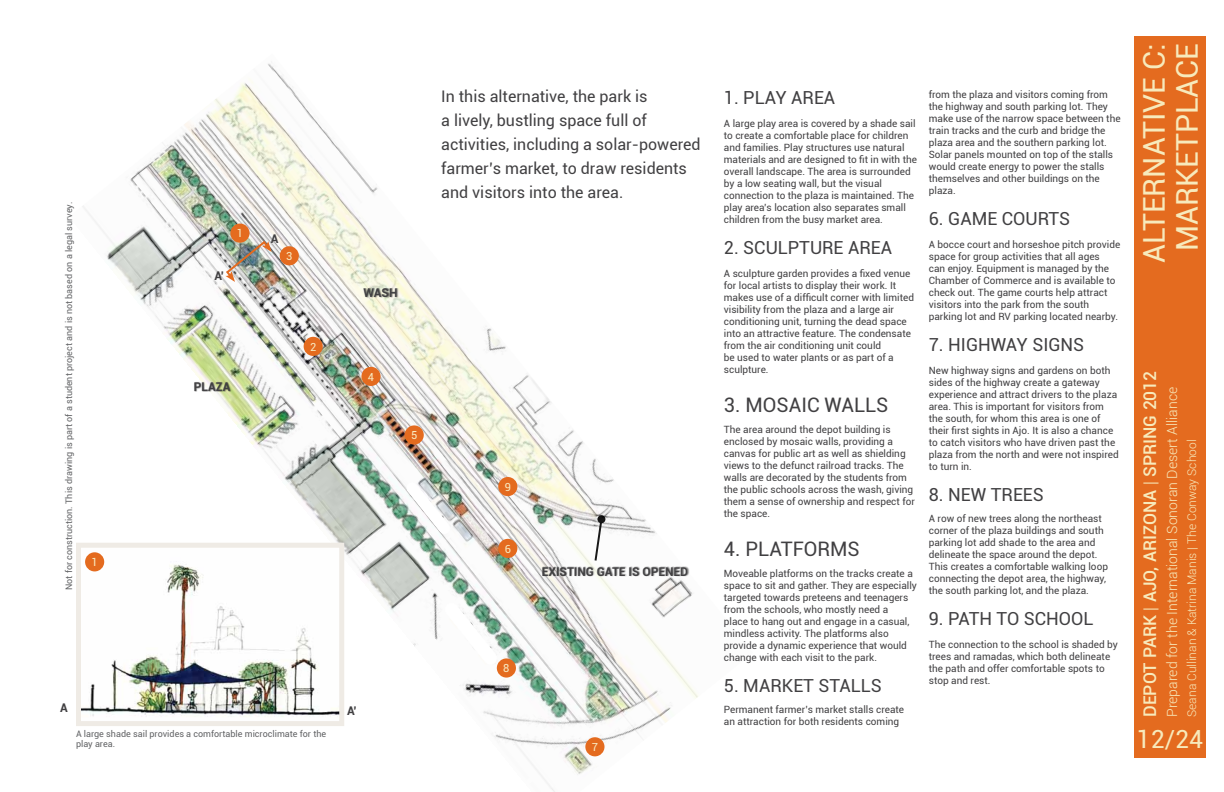
<style>
.page{position:relative;width:1224px;height:792px;background:#fff}
.page>*{position:absolute;margin:0;border:0;box-sizing:border-box;transform-origin:0 0}
.t1{font:30px/33px "Roboto";color:#f7eabc;text-align:center}
.t2{font:25px "Roboto";color:#f7eabc}
.t3{font:20px "Roboto";color:#414042}
.t4{font:18px "Roboto";color:#414042}
.t5{font:500 17.5px "Roboto";color:#f7eabc}
.t6{font:16px/24px "Roboto";color:#414042}
.t7{font:300 14px "Roboto";color:#f7eabc}
.t8{font:300 12px "Roboto";color:#f7eabc}
.t9{font:700 12px "Roboto";color:#414042}
.t10{font:11.1px "Roboto";color:#f8ecc3}
.t11{font:10px/12px "Roboto";color:#414042}
.t12{font:9px/10px "Roboto";color:#636466}
.s1{font-weight:300}
</style>
<div class="page">
<img style="left:82px;top:63px;width:616px;height:729px">
<svg style="left:433px;top:591px;width:76px;height:85px"></svg>
<img style="left:397px;top:473px;width:63px;height:71px">
<div style="left:1134px;top:36px;width:72px;height:721px;background:#e46b1f"></div>
<img style="left:82px;top:549px;width:256px;height:171px">
<div style="left:76px;top:543px;width:268px;height:183px;border:5px solid #efebe5"></div>
<div style="left:280px;top:246px;width:19px;height:19px;background:#e46b1f;border-radius:50%"></div>
<div style="left:230px;top:224px;width:20px;height:19px;background:#e46b1f;border-radius:50%"></div>
<div style="left:304px;top:337px;width:19px;height:19px;background:#e46b1f;border-radius:50%"></div>
<div style="left:361px;top:367px;width:20px;height:19px;background:#e46b1f;border-radius:50%"></div>
<div style="left:405px;top:425px;width:19px;height:20px;background:#e46b1f;border-radius:50%"></div>
<div style="left:498px;top:539px;width:19px;height:19px;background:#e46b1f;border-radius:50%"></div>
<div style="left:497px;top:658px;width:19px;height:20px;background:#e46b1f;border-radius:50%"></div>
<div style="left:585px;top:737px;width:20px;height:19px;background:#e46b1f;border-radius:50%"></div>
<div style="left:85px;top:552px;width:19px;height:19px;background:#e46b1f;border-radius:50%"></div>
<img style="left:224px;top:239px;width:48px;height:43px">
<div style="left:542px;top:567px;width:147px;height:10px;background:#000;opacity:.5"></div>
<svg style="left:594px;top:517px;width:10px;height:45px"></svg>
<svg style="left:597px;top:515px;width:8px;height:8px"></svg>
<div style="left:498px;top:477px;width:19px;height:19px;background:#e46b1f;border-radius:50%"></div>
<div style="left:194px;top:382px;width:38px;height:10px;background:#000;opacity:.5"></div>
<div style="left:363px;top:288px;width:35px;height:11px;background:#000;opacity:.5"></div>
<p class="t12" style="left:63px;top:590px;width:389px;rotate:-90deg">Not for construction. This drawing is part of a student project and is not based on a legal survey.</p>
<p class="t10" style="left:92px;top:554px;width:8px">1</p>
<p class="t9" style="left:215px;top:267px;width:11px">A'</p>
<p class="t10" style="left:237px;top:226px;width:8px">1</p>
<p class="t9" style="left:194px;top:378px;width:37px">PLAZA</p>
<p class="t9" style="left:271px;top:231px;width:8px">A</p>
<p class="t10" style="left:286px;top:248px;width:8px">3</p>
<p class="t10" style="left:310px;top:339px;width:8px">2</p>
<p class="t9" style="left:364px;top:284px;width:19px">WASH</p>
<p class="t10" style="left:368px;top:369px;width:8px">4</p>
<p class="t10" style="left:411px;top:427px;width:8px">5</p>
<p class="t9" style="left:60px;top:700px;width:8px">A</p>
<p class="t9" style="left:347px;top:702px;width:11px">A'</p>
<p class="t12" style="left:76px;top:728px;width:252px">A large shade sail provides a comfortable microclimate for the play area.</p>
<h3 class="t6" style="left:441px;top:84px;width:261px">I n this alternative, the park is<br>a lively, bustling space full of activities, including a solar-powered farmer’s market, to draw residents and visitors into the area.</h3>
<p class="t10" style="left:505px;top:479px;width:8px">9</p>
<p class="t10" style="left:505px;top:541px;width:8px">6</p>
<p class="t9" style="left:542px;top:563px;width:64px">EXISTING GATE</p>
<p class="t9" style="left:629px;top:563px;width:23px">IS OPENED</p>
<p class="t10" style="left:503px;top:660px;width:8px">8</p>
<p class="t10" style="left:592px;top:739px;width:8px">7</p>
<h3 class="t4" style="left:724px;top:85px;width:111px">1. Play area</h3>
<p class="t11" style="left:724px;top:117px;width:195px">A large play area is covered by a shade sail to create a comfortable place for children and families. Play structures use natural materials and are designed to fit in with the overall landscape. The area is surrounded by a low seating wall, but the visual connection to the plaza is maintained. The play area’s location also separates small children from the busy market area.</p>
<h3 class="t4" style="left:724px;top:235px;width:168px">2. Sculpture area</h3>
<p class="t11" style="left:724px;top:267px;width:192px">A sculpture garden provides a fixed venue for local artists to display their work. It makes use of a difficult corner with limited visibility from the plaza and a large air conditioning unit, turning the dead space into an attractive feature. The condensate from the air conditioning unit could<br>be used to water plants or as part of a sculpture.</p>
<h3 class="t3" style="left:724px;top:391px;width:53px">3. Mosa</h3>
<h3 class="t3" style="left:801px;top:391px;width:53px">ic walls</h3>
<p class="t11" style="left:724px;top:423px;width:193px">The area around the depot building is enclosed by mosaic walls, providing a canvas for public art as well as shielding views to the defunct railroad tracks. The walls are decorated by the students from the public schools across the wash, giving them a sense of ownership and respect for the space.</p>
<h3 class="t3" style="left:724px;top:535px;width:47px">4. Platfo</h3>
<h3 class="t3" style="left:817px;top:535px;width:28px">rms</h3>
<p class="t11" style="left:724px;top:567px;width:195px">Moveable platforms on the tracks create a space to sit and gather. They are especially targeted towards preteens and teenagers from the schools, who mostly need a<br>place to hang out and engage in a casual, mindless activity. The platforms also provide a dynamic experience that would change with each visit to the park.</p>
<h3 class="t4" style="left:724px;top:673px;width:106px">5. market stalls</h3>
<p class="t11" style="left:724px;top:703px;width:182px">Permanent farmer’s market stalls create an attraction for both residents coming</p>
<p class="t11" style="left:929px;top:88px;width:193px">from the plaza and visitors coming from the highway and south parking lot. They make use of the narrow space between the train tracks and the curb and bridge the plaza area and the southern parking lot.<br>Solar panels mounted on top of the stalls would create energy to power the stalls themselves and other buildings on the plaza.</p>
<h3 class="t4" style="left:929px;top:206px;width:131px">6. Gam e courts</h3>
<p class="t11" style="left:929px;top:238px;width:193px">A bocce court and horseshoe pitch provide space for group activities that all ages<br>can enjoy. Equipment is managed by the Chamber of Commerce and is available to check out. The game courts help attract visitors into the park from the south parking lot and RV parking located nearby.</p>
<h3 class="t4" style="left:929px;top:332px;width:132px">7. Highway signs</h3>
<p class="t11" style="left:929px;top:364px;width:192px">New highway signs and gardens on both sides of the highway create a gateway experience and attract drivers to the plaza area. This is important for visitors from the south, for whom this area is one of their first sights in Ajo. It is also a chance to catch visitors who have driven past the plaza from the north and were not inspired to turn in.</p>
<h3 class="t4" style="left:929px;top:482px;width:115px">8. New trees</h3>
<p class="t11" style="left:929px;top:512px;width:181px">A row of new trees along the northeast corner of the plaza buildings and south parking lot add shade to the area and delineate the space around the depot.<br>This creates a comfortable walking loop connecting the depot area, the highway, the south parking lot, and the plaza.</p>
<h3 class="t4" style="left:929px;top:606px;width:42px">9. Path</h3>
<h3 class="t4" style="left:997px;top:606px;width:40px">to school</h3>
<p class="t11" style="left:929px;top:638px;width:191px">The connection to the school is shaded by trees and ramadas, which both delineate the path and offer comfortable spots to stop and rest.</p>
<h1 class="t1" style="left:1136px;top:263px;width:221px;rotate:-90deg">ALTERNATIVE C:<br>MARKETPLACE</h1>
<h3 class="t5" style="left:1137px;top:717px;width:348px;rotate:-90deg">DEPOT PARK <span class="s1">|</span> AJO, ARIZONA <span class="s1">|</span> SPRING 2012</h3>
<h3 class="t7" style="left:1162px;top:717px;width:331px;rotate:-90deg">Prepared for the International Sonoran Desert Alliance</h3>
<p class="t8" style="left:1183px;top:717px;width:279px;rotate:-90deg">Seana Cullinan &amp; Katrina Manis | The Conway School</p>
<h2 class="t2" style="left:1137px;top:721px;width:68px">12/24</h2>
</div>
